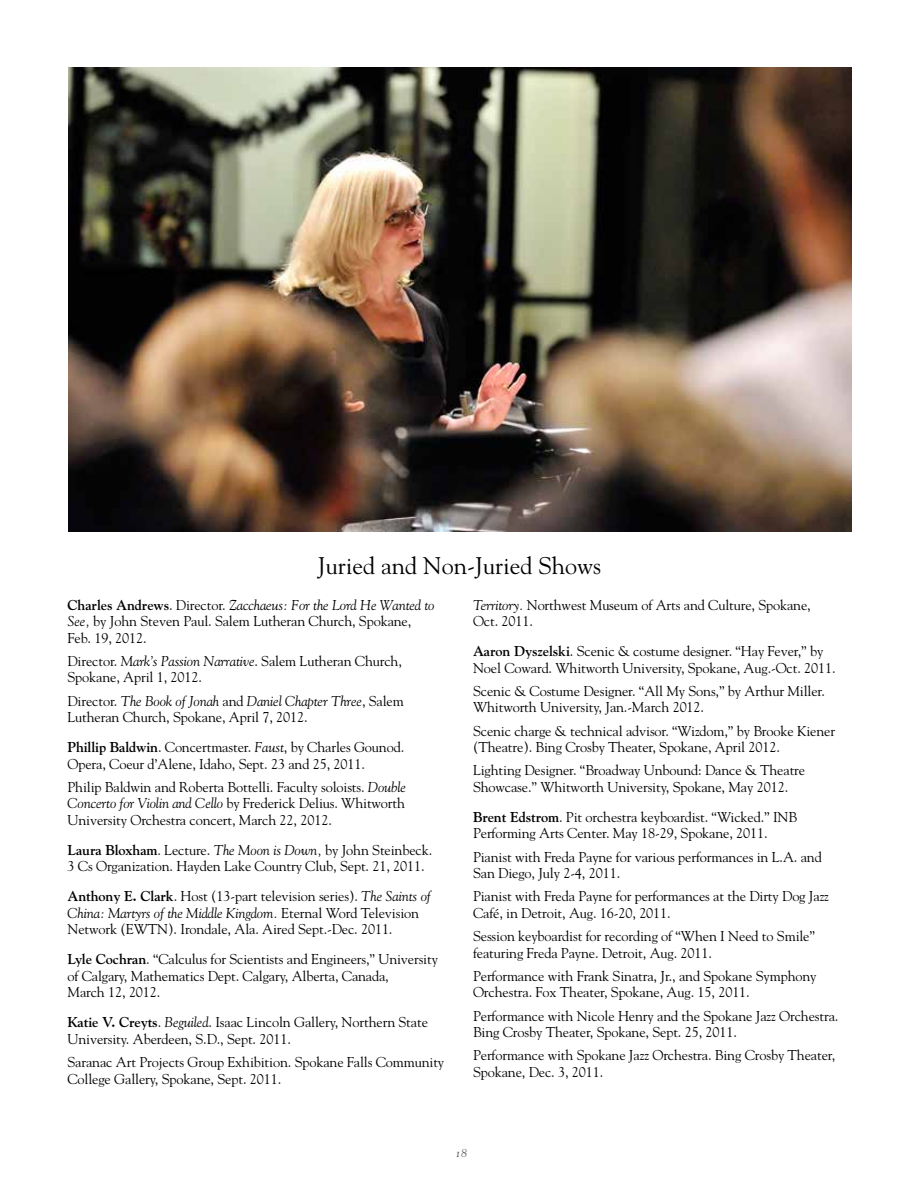
<style>
.page{position:relative;width:918px;height:1188px;background:#fff}
.page>*{position:absolute;margin:0;border:0;box-sizing:border-box;transform-origin:0 0}
.t1{font:24px "Goudy";color:#000}
.t2{font:14.25px/16.5px "Goudy";letter-spacing:-.01em;color:#000}
.t3{font:12px "Goudy Italic Os F";color:#58595b}
.s1{font-weight:700}
.s2{font-style:italic}
</style>
<div class="page">
<img style="left:68px;top:68px;width:783px;height:463px">
<h1 class="t1" style="left:318px;top:551px;width:285px">Juried and Non-Juried Shows</h1>
<p class="t2" style="left:68px;top:596px;width:369px"><span class="s1">Charles Andrews</span>. Director. <span class="s2">Zacchaeus: For the Lord He Wanted to<br>See,</span> by John Steven Paul. Salem Lutheran Church, Spokane,<br>Feb. 19, 2012.</p>
<p class="t2" style="left:68px;top:653px;width:336px">Director. <span class="s2">Mark’s Passion Narrative</span>. Salem Lutheran Church,<br>Spokane, April 1, 2012.</p>
<p class="t2" style="left:68px;top:692px;width:338px">Director. <span class="s2">The Book of Jonah</span> and <span class="s2">Daniel Chapter Three</span>, Salem<br>Lutheran Church, Spokane, April 7, 2012.</p>
<p class="t2" style="left:68px;top:739px;width:338px"><span class="s1">Phillip Baldwin</span>. Concertmaster. <span class="s2">Faust</span>, by Charles Gounod.<br>Opera, Coeur d’Alene, Idaho, Sept. 23 and 25, 2011.</p>
<p class="t2" style="left:68px;top:779px;width:340px;text-align:justify">Philip Baldwin and Roberta Bottelli. Faculty soloists. <span class="s2">Double Concerto for Violin and Cello</span> by Frederick Delius. Whitworth University Orchestra concert, March 22, 2012.</p>
<p class="t2" style="left:68px;top:842px;width:366px"><span class="s1">Laura Bloxham</span>. Lecture. <span class="s2">The Moon is Down,</span> by John Steinbeck.<br>3 Cs Organization. Hayden Lake Country Club, Sept. 21, 2011.</p>
<p class="t2" style="left:68px;top:888px;width:365px"><span class="s1">Anthony E. Clark</span>. Host (13-part television series). <span class="s2">The Saints of<br>China: Martyrs of the Middle Kingdom.</span> Eternal Word Television<br>Network (EWTN). Irondale, Ala. Aired Sept.-Dec. 2011.</p>
<p class="t2" style="left:68px;top:951px;width:372px"><span class="s1">Lyle Cochran</span>. “Calculus for Scientists and Engineers,” University of Calgary, Mathematics Dept. Calgary, Alberta, Canada,<br>March 12, 2012.</p>
<p class="t2" style="left:68px;top:1014px;width:362px"><span class="s1">Katie V. Creyts</span>. <span class="s2">Beguiled</span>. Isaac Lincoln Gallery, Northern State<br>University. Aberdeen, S.D., Sept. 2011.</p>
<p class="t2" style="left:68px;top:1054px;width:378px">Saranac Art Projects Group Exhibition. Spokane Falls Community<br>College Gallery, Spokane, Sept. 2011.</p>
<p class="t2" style="left:473px;top:596px;width:339px"><span class="s2">Territory.</span> Northwest Museum of Arts and Culture, Spokane,<br>Oct. 2011.</p>
<p class="t2" style="left:473px;top:643px;width:364px"><span class="s1">Aaron Dyszelski</span>. Scenic &amp; costume designer. “Hay Fever,” by<br>Noel Coward. Whitworth University, Spokane, Aug.-Oct. 2011.</p>
<p class="t2" style="left:473px;top:683px;width:353px">Scenic &amp; Costume Designer. “All My Sons,” by Arthur Miller.<br>Whitworth University, Jan.-March 2012.</p>
<p class="t2" style="left:473px;top:722px;width:364px">Scenic charge &amp; technical advisor. “Wizdom,” by Brooke Kiener (Theatre). Bing Crosby Theater, Spokane, April 2012.</p>
<p class="t2" style="left:473px;top:762px;width:334px">Lighting Designer. “Broadway Unbound: Dance &amp; Theatre<br>Showcase.” Whitworth University, Spokane, May 2012.</p>
<p class="t2" style="left:473px;top:809px;width:326px"><span class="s1">Brent Edstrom</span>. Pit orchestra keyboardist. “Wicked.” INB<br>Performing Arts Center. May 18-29, Spokane, 2011.</p>
<p class="t2" style="left:473px;top:848px;width:350px">Pianist with Freda Payne for various performances in L.A. and<br>San Diego, July 2-4, 2011.</p>
<p class="t2" style="left:473px;top:888px;width:358px">Pianist with Freda Payne for performances at the Dirty Dog Jazz<br>Café, in Detroit, Aug. 16-20, 2011.</p>
<p class="t2" style="left:473px;top:928px;width:343px">Session keyboardist for recording of “When I Need to Smile” featuring Freda Payne. Detroit, Aug. 2011.</p>
<p class="t2" style="left:473px;top:968px;width:345px">Performance with Frank Sinatra, Jr., and Spokane Symphony<br>Orchestra. Fox Theater, Spokane, Aug. 15, 2011.</p>
<p class="t2" style="left:473px;top:1007px;width:367px">Performance with Nicole Henry and the Spokane Jazz Orchestra.<br>Bing Crosby Theater, Spokane, Sept. 25, 2011.</p>
<p class="t2" style="left:473px;top:1047px;width:364px">Performance with Spokane Jazz Orchestra. Bing Crosby Theater,<br>Spokane, Dec. 3, 2011.</p>
<p class="t3" style="left:455px;top:1146px;width:13px">18</p>
</div>
